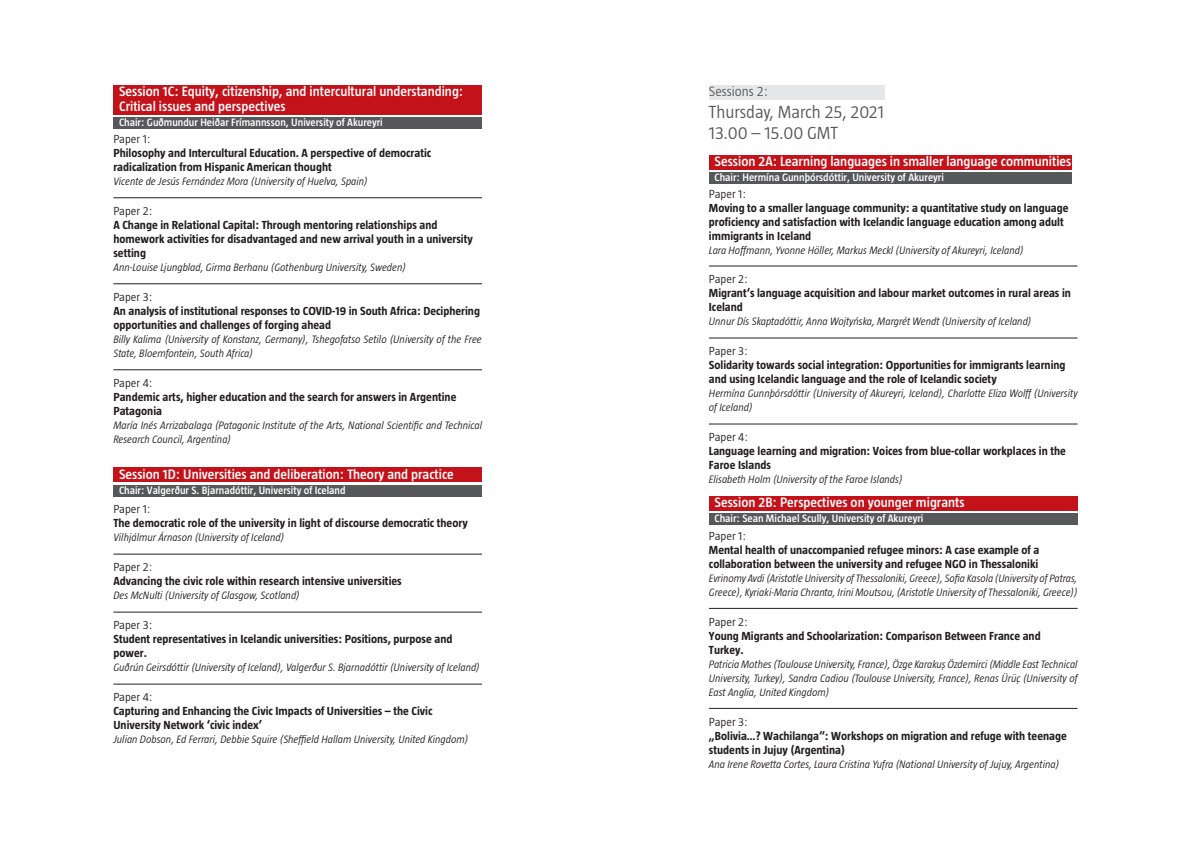
<style>
.page{position:relative;width:1191px;height:842px;background:#fff}
.page>*{position:absolute;margin:0;border:0;box-sizing:border-box;transform-origin:0 0}
.t1{font:300 18px/21.6px "Taz";color:#57585a}
.t2{font:600 14px/15px "Taz";color:#fff}
.t3{font:300 14px "Taz";color:#57585a}
.t4{font:700 12px/14px "Taz";color:#231f20}
.t5{font:300 12px "Taz";color:#231f20}
.t6{font:italic 300 11px/14px "Taz";color:#231f20}
.t7{font:600 11px "Taz";color:#fff}
</style>
<div class="page">
<hr style="left:113px;top:198px;width:369px;height:1px;background:#231f20">
<hr style="left:113px;top:284px;width:369px;height:1px;background:#231f20">
<hr style="left:113px;top:370px;width:369px;height:1px;background:#231f20">
<div style="left:113px;top:85px;width:369px;height:29px;background:#c4121a"></div>
<div style="left:113px;top:117px;width:369px;height:11px;background:#57585a"></div>
<hr style="left:113px;top:496px;width:369px;height:1px;background:#231f20">
<hr style="left:113px;top:554px;width:369px;height:1px;background:#231f20">
<hr style="left:113px;top:612px;width:369px;height:1px;background:#231f20">
<hr style="left:113px;top:684px;width:369px;height:1px;background:#231f20">
<div style="left:113px;top:468px;width:369px;height:14px;background:#c4121a"></div>
<div style="left:113px;top:485px;width:369px;height:11px;background:#57585a"></div>
<hr style="left:709px;top:266px;width:368px;height:1px;background:#231f20">
<hr style="left:709px;top:338px;width:368px;height:1px;background:#231f20">
<hr style="left:709px;top:424px;width:368px;height:1px;background:#231f20">
<hr style="left:709px;top:608px;width:368px;height:1px;background:#231f20">
<hr style="left:709px;top:708px;width:368px;height:1px;background:#231f20">
<div style="left:709px;top:85px;width:175px;height:14px;background:#e6e7e9"></div>
<div style="left:709px;top:155px;width:362px;height:14px;background:#c4121a"></div>
<div style="left:709px;top:173px;width:362px;height:11px;background:#57585a"></div>
<div style="left:709px;top:496px;width:368px;height:14px;background:#c4121a"></div>
<div style="left:709px;top:514px;width:368px;height:11px;background:#57585a"></div>
<p class="t2" style="left:119px;top:84px;width:346px">Session 1C: Equity, citizenship, and intercultural understanding:<br>Critical issues and perspectives</p>
<p class="t7" style="left:119px;top:117px;width:265px">Chair: Guðmundur Heiðar Frímannsson, University of Akureyri</p>
<p class="t5" style="left:113px;top:133px;width:39px">Paper 1:</p>
<p class="t4" style="left:113px;top:146px;width:319px">Philosophy and Intercultural Education. A perspective of democratic radicalization from Hispanic American thought</p>
<p class="t6" style="left:113px;top:174px;width:256px">Vicente de Jesús Fernández Mora (University of Huelva, Spain)</p>
<p class="t5" style="left:113px;top:205px;width:40px">Paper 2:</p>
<p class="t4" style="left:113px;top:218px;width:361px">A Change in Relational Capital: Through mentoring relationships and homework activities for disadvantaged and new arrival youth in a university setting</p>
<p class="t6" style="left:113px;top:260px;width:294px">Ann-Louise Ljungblad, Girma Berhanu (Gothenburg University, Sweden)</p>
<p class="t5" style="left:113px;top:291px;width:40px">Paper 3:</p>
<p class="t4" style="left:113px;top:304px;width:368px">An analysis of institutional responses to COVID-19 in South Africa: Deciphering opportunities and challenges of forging ahead</p>
<p class="t6" style="left:113px;top:332px;width:370px">Billy Kalima (University of Konstanz, Germany), Tshegofatso Setilo (University of the Free<br>State, Bloemfontein, South Africa)</p>
<p class="t5" style="left:113px;top:377px;width:41px">Paper 4:</p>
<p class="t4" style="left:113px;top:390px;width:344px">Pandemic arts, higher education and the search for answers in Argentine<br>Patagonia</p>
<p class="t6" style="left:113px;top:418px;width:370px">María Inés Arrizabalaga (Patagonic Institute of the Arts, National Scientific and Technical<br>Research Council, Argentina)</p>
<p class="t2" style="left:119px;top:467px;width:336px">Session 1D: Universities and deliberation: Theory and practice</p>
<p class="t7" style="left:119px;top:484px;width:228px">Chair: Valgerður S. Bjarnadóttir, University of Iceland</p>
<p class="t5" style="left:113px;top:503px;width:39px">Paper 1:</p>
<p class="t4" style="left:113px;top:516px;width:356px">The democratic role of the university in light of discourse democratic theory</p>
<p class="t6" style="left:113px;top:530px;width:172px">Vilhjálmur Árnason (University of Iceland)</p>
<p class="t5" style="left:113px;top:561px;width:40px">Paper 2:</p>
<p class="t4" style="left:113px;top:574px;width:290px">Advancing the civic role within research intensive universities</p>
<p class="t6" style="left:113px;top:588px;width:188px">Des McNulti (University of Glasgow, Scotland)</p>
<p class="t5" style="left:113px;top:619px;width:40px">Paper 3:</p>
<p class="t4" style="left:113px;top:632px;width:340px">Student representatives in Icelandic universities: Positions, purpose and power.</p>
<p class="t6" style="left:113px;top:660px;width:368px">Guðrún Geirsdóttir (University of Iceland), Valgerður S. Bjarnadóttir (University of Iceland)</p>
<p class="t5" style="left:113px;top:691px;width:41px">Paper 4:</p>
<p class="t4" style="left:113px;top:704px;width:320px">Capturing and Enhancing the Civic Impacts of Universities – the Civic<br>University Network ‘civic index’</p>
<p class="t6" style="left:113px;top:732px;width:356px">Julian Dobson, Ed Ferrari, Debbie Squire (Sheffield Hallam University, United Kingdom)</p>
<p class="t3" style="left:709px;top:84px;width:61px">Sessions 2:</p>
<h1 class="t1" style="left:709px;top:101px;width:177px">Thursday, March 25, 2021<br>13.00 – 15.00 GMT</h1>
<p class="t2" style="left:714px;top:154px;width:358px">Session 2A: Learning languages in smaller language communities</p>
<p class="t7" style="left:714px;top:172px;width:231px">Chair: Hermína Gunnþórsdóttir, University of Akureyri</p>
<p class="t5" style="left:709px;top:188px;width:39px">Paper 1:</p>
<p class="t4" style="left:709px;top:201px;width:361px">Moving to a smaller language community: a quantitative study on language proficiency and satisfaction with Icelandic language education among adult immigrants in Iceland</p>
<p class="t6" style="left:709px;top:243px;width:316px">Lara Hoffmann, Yvonne Höller, Markus Meckl (University of Akureyri, Iceland)</p>
<p class="t5" style="left:709px;top:273px;width:40px">Paper 2:</p>
<p class="t4" style="left:709px;top:286px;width:363px">Migrant‘s language acquisition and labour market outcomes in rural areas in<br>Iceland</p>
<p class="t6" style="left:709px;top:314px;width:324px">Unnur Dís Skaptadóttir, Anna Wojtyńska, Margrét Wendt (University of Iceland)</p>
<p class="t5" style="left:709px;top:345px;width:40px">Paper 3:</p>
<p class="t4" style="left:709px;top:358px;width:358px">Solidarity towards social integration: Opportunities for immigrants learning and using Icelandic language and the role of Icelandic society</p>
<p class="t6" style="left:709px;top:386px;width:370px">Hermína Gunnþórsdóttir (University of Akureyri, Iceland), Charlotte Eliza Wolff (University of Iceland)</p>
<p class="t5" style="left:709px;top:431px;width:41px">Paper 4:</p>
<p class="t4" style="left:709px;top:444px;width:358px">Language learning and migration: Voices from blue-collar workplaces in the<br>Faroe Islands</p>
<p class="t6" style="left:709px;top:472px;width:195px">Elisabeth Holm (University of the Faroe Islands)</p>
<p class="t2" style="left:714px;top:495px;width:251px">Session 2B: Perspectives on younger migrants</p>
<p class="t7" style="left:714px;top:513px;width:210px">Chair: Sean Michael Scully, University of Akureyri</p>
<p class="t5" style="left:709px;top:529px;width:39px">Paper 1:</p>
<p class="t4" style="left:709px;top:542px;width:332px">Mental health of unaccompanied refugee minors: A case example of a collaboration between the university and refugee NGO in Thessaloniki</p>
<p class="t6" style="left:709px;top:571px;width:370px">Evrinomy Avdi (Aristotle University of Thessaloniki, Greece), Sofia Kasola (University of Patras,<br>Greece), Kyriaki-Maria Chranta, Irini Moutsou, (Aristotle University of Thessaloniki, Greece))</p>
<p class="t5" style="left:709px;top:615px;width:40px">Paper 2:</p>
<p class="t4" style="left:709px;top:628px;width:333px">Young Migrants and Schoolarization: Comparison Between France and<br>Turkey.</p>
<p class="t6" style="left:709px;top:657px;width:370px;text-align:justify">Patricia Mothes (Toulouse University, France), Özge Karakuş Özdemirci (Middle East Technical University, Turkey), Sandra Cadiou (Toulouse University, France), Renas Ürüç (University of East Anglia, United Kingdom)</p>
<p class="t5" style="left:709px;top:715px;width:40px">Paper 3:</p>
<p class="t4" style="left:709px;top:728px;width:359px">„Bolivia…? Wachilanga“: Workshops on migration and refuge with teenage students in Jujuy (Argentina)</p>
<p class="t6" style="left:709px;top:757px;width:352px">Ana Irene Rovetta Cortes, Laura Cristina Yufra (National University of Jujuy, Argentina)</p>
</div>
